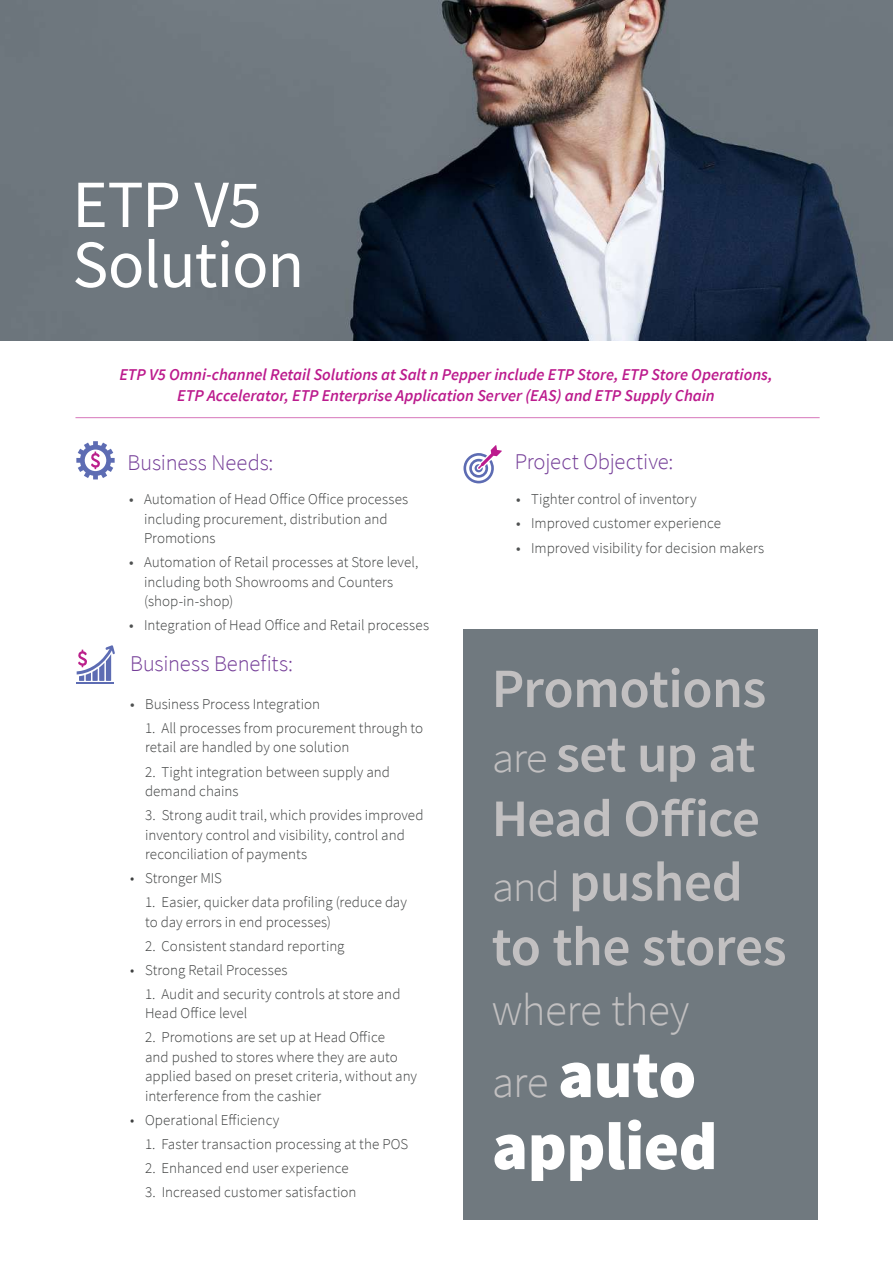
<style>
.page{position:relative;width:893px;height:1263px;background:#fff}
.page>*{position:absolute;margin:0;border:0;box-sizing:border-box;transform-origin:0 0}
.t1{font:900 67.5px/72px "Source Sans Pro";letter-spacing:-.01em;color:#fff}
.t2{font:67.5px/60px "Source Sans Pro";letter-spacing:-.02em;color:#fff}
.t3{font:600 55.5px/64.5px "Source Sans Pro";letter-spacing:-.01em;color:#c2c0c1}
.t4{font:600 52.8px/64.5px "Source Sans Pro";letter-spacing:-.02em;color:#c2c0c1;scale:1.05 1}
.t5{font:300 45px "Source Sans Pro";letter-spacing:-.01em;color:#c2c0c1}
.t6{font:300 22.5px "Source Sans Pro";letter-spacing:-.01em;color:#753e98}
.t7{font:italic 600 16.5px/20.7px "Source Sans Pro";color:#bc1b8d;text-align:center}
.t8{font:300 15px/19.5px "Source Sans Pro";color:#3d3f3f}
.s1{font-weight:400;color:#4f5151}
.s2{font-weight:300;font-size:42.75px}
.s3{font-weight:300;font-size:45px;color:#c2c0c1}
</style>
<div class="page">
<svg style="left:463px;top:445px;width:39px;height:38px"></svg>
<div style="left:463px;top:629px;width:354px;height:590px;background:#70797f"></div>
<hr style="left:75px;top:417px;width:745px;height:1px;background:#bc1b8d">
<svg style="left:76px;top:441px;width:39px;height:38px"></svg>
<hr style="left:77px;top:682px;width:37px;height:2px;background:#5d6cb3">
<svg style="left:77px;top:645px;width:38px;height:36px"></svg>
<svg style="left:0;top:0;width:893px;height:340px;background:#616871"></svg>
<h1 class="t2" style="left:72px;top:176px;width:233px">ETP V5<br>Solution</h1>
<p class="t7" style="left:119px;top:364px;width:655px">ETP V5 Omni-channel Retail Solutions at Salt n Pepper include ETP Store, ETP Store Operations,<br>ETP Accelerator, ETP Enterprise Application Server (EAS) and ETP Supply Chain</p>
<h3 class="t6" style="left:128px;top:448px;width:147px">Business Needs:</h3>
<p class="t8" style="left:144px;top:489px;width:266px;text-indent:-15px"><span class="s1">•</span> Automation of Head Office Office processes including procurement, distribution and<br>Promotions</p>
<p class="t8" style="left:144px;top:552px;width:276px;text-indent:-15px"><span class="s1">•</span> Automation of Retail processes at Store level, including both Showrooms and Counters (shop-in-shop)</p>
<p class="t8" style="left:129px;top:615px;width:301px"><span class="s1">•</span> Integration of Head Office and Retail processes</p>
<h3 class="t6" style="left:130px;top:650px;width:164px">Business Benefits:</h3>
<p class="t8" style="left:130px;top:694px;width:191px"><span class="s1">•</span> Business Process Integration</p>
<p class="t8" style="left:145px;top:718px;width:280px">1. All processes from procurement through to retail are handled by one solution</p>
<p class="t8" style="left:145px;top:762px;width:246px">2. Tight integration between supply and demand chains</p>
<p class="t8" style="left:145px;top:805px;width:280px">3. Strong audit trail, which provides improved inventory control and visibility, control and reconciliation of payments</p>
<p class="t8" style="left:130px;top:868px;width:93px">• Stronger MIS</p>
<p class="t8" style="left:145px;top:892px;width:263px">1. Easier, quicker data profiling (reduce day to day errors in end processes)</p>
<p class="t8" style="left:145px;top:936px;width:201px">2. Consistent standard reporting</p>
<p class="t8" style="left:130px;top:960px;width:159px">• Strong Retail Processes</p>
<p class="t8" style="left:145px;top:984px;width:257px">1. Audit and security controls at store and<br>Head Office level</p>
<p class="t8" style="left:145px;top:1027px;width:274px">2. Promotions are set up at Head Office<br>and pushed to stores where they are auto applied based on preset criteria, without any interference from the cashier</p>
<p class="t8" style="left:130px;top:1110px;width:151px">• Operational Efficiency</p>
<p class="t8" style="left:145px;top:1134px;width:264px">1. Faster transaction processing at the POS</p>
<p class="t8" style="left:145px;top:1158px;width:205px">2. Enhanced end user experience</p>
<p class="t8" style="left:145px;top:1182px;width:213px">3. Increased customer satisfaction</p>
<h3 class="t6" style="left:515px;top:448px;width:160px">Project Objective:</h3>
<p class="t8" style="left:516px;top:489px;width:182px"><span class="s1">•</span> Tighter control of inventory</p>
<p class="t8" style="left:516px;top:513px;width:206px"><span class="s1">•</span> Improved customer experience</p>
<p class="t8" style="left:516px;top:538px;width:249px"><span class="s1">•</span> Improved visibility for decision makers</p>
<h2 class="t3" style="left:492px;top:658px;width:276px">Promotions</h2>
<h3 class="t4" style="left:492px;top:723px;width:257px"><span class="s2">are</span> set up at<br>Head Office</h3>
<h2 class="t3" style="left:492px;top:851px;width:296px"><span class="s2">and</span> pushed to the stores</h2>
<h3 class="t5" style="left:492px;top:983px;width:199px">where they</h3>
<h1 class="t1" style="left:492px;top:1041px;width:228px"><span class="s3">are</span> auto applied</h1>
</div>
